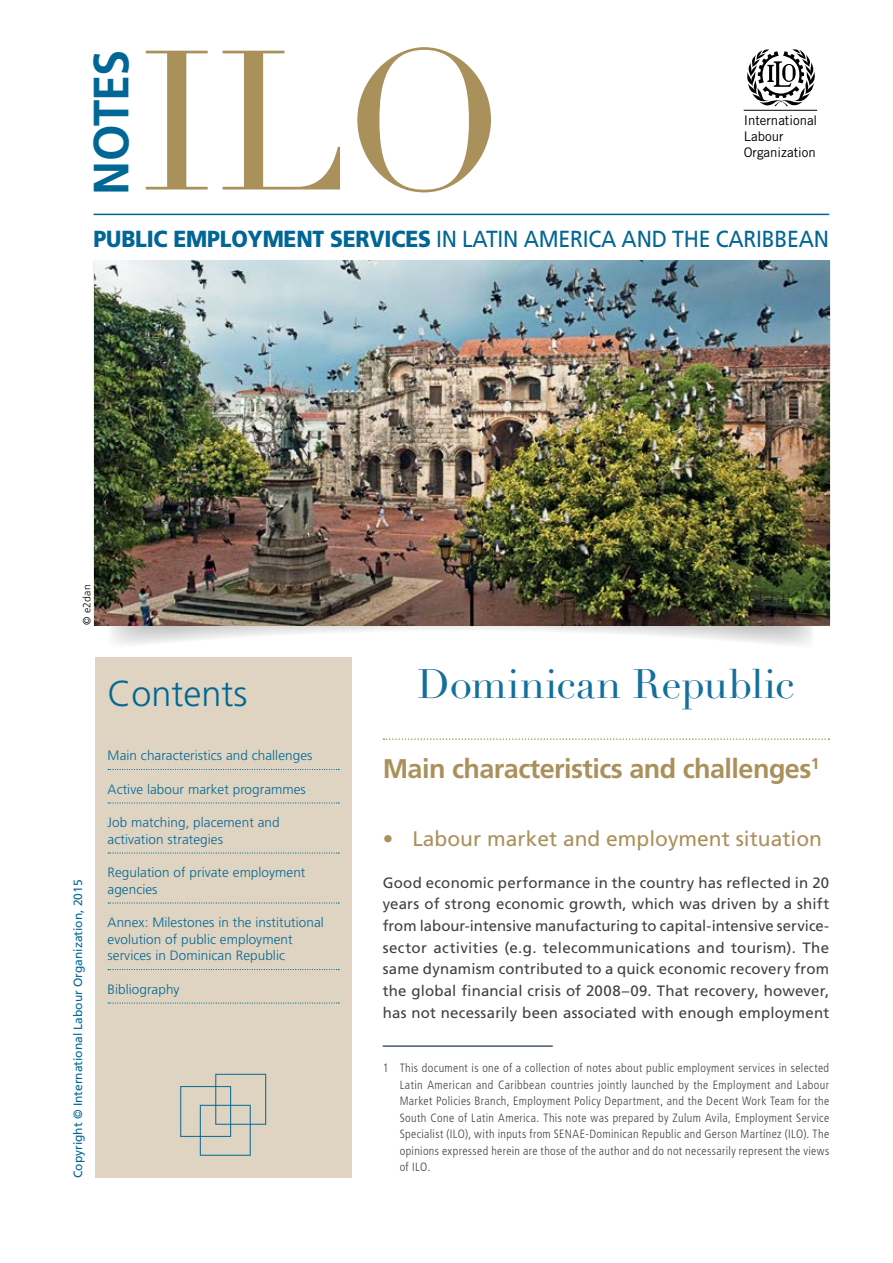
<style>
.page{position:relative;width:893px;height:1263px;background:#fff}
.page>*{position:absolute;margin:0;border:0;box-sizing:border-box;transform-origin:0 0}
.t1{font:195px "Didot LT Std";color:#aa915c}
.t2{font:700 49.5px "Frutiger LT Std";letter-spacing:-.02em;color:#006695;scale:.95 1}
.t3{font:40.5px "Didot LT Std";letter-spacing:-.005em;color:#156f9c}
.t4{font:300 36px "Frutiger LT Std";color:#006695}
.t5{font:700 27px "Frutiger LT Std";letter-spacing:-.02em;color:#aa915c}
.t6{font:23.25px "Frutiger LT Std";letter-spacing:-.01em;color:#006695;scale:.91 1}
.t7{font:21px "Frutiger LT Std";color:#aa915c}
.t8{font:15px/21.8px "Frutiger LT Std";letter-spacing:.015em;color:#414042;text-align:justify}
.t9{font:300 13.5px/16.5px "Frutiger LT Std";letter-spacing:.005em;color:#006695}
.t10{font:13.2px/16.4px "Trade Gothic LT Std";color:#000}
.t11{font:300 condensed 12px/16.5px "Frutiger LT Std";letter-spacing:.03em;color:#414042;text-align:justify}
.t12{font:12px "Frutiger LT Std";color:#006695}
.t13{font:300 10.5px "Frutiger LT Std";letter-spacing:.025em;color:#000}
.s1{font-weight:900}
</style>
<div class="page">
<div style="left:95px;top:657px;width:256px;height:521px;background:#dfd4c1"></div>
<svg style="left:108px;top:769px;width:231px;height:1px"></svg>
<svg style="left:108px;top:802px;width:231px;height:1px"></svg>
<svg style="left:108px;top:852px;width:231px;height:1px"></svg>
<svg style="left:108px;top:902px;width:231px;height:1px"></svg>
<svg style="left:108px;top:969px;width:231px;height:1px"></svg>
<svg style="left:108px;top:1002px;width:231px;height:2px"></svg>
<svg style="left:108px;top:625px;width:706px;height:20px"></svg>
<div style="left:180px;top:1086px;width:51px;height:51px;border:1px solid #006695"></div>
<div style="left:215px;top:1074px;width:51px;height:51px;border:1px solid #006695"></div>
<div style="left:200px;top:1105px;width:51px;height:51px;border:1px solid #006695"></div>
<hr style="left:383px;top:1045px;width:170px;height:2px;background:#082341">
<img style="left:94px;top:260px;width:735px;height:365px">
<svg style="left:383px;top:738px;width:446px;height:2px"></svg>
<hr style="left:94px;top:214px;width:735px;height:1px;background:#006695">
<svg style="left:747px;top:49px;width:68px;height:58px"></svg>
<hr style="left:744px;top:110px;width:73px;height:1px;background:#000">
<h2 class="t2" style="left:82px;top:195px;width:154px;rotate:-90deg">NOTES</h2>
<h1 class="t1" style="left:139px;top:6px;width:366px">ILO</h1>
<p class="t10" style="left:744px;top:112px;width:75px">International<br>Labour<br>Organization</p>
<h3 class="t6" style="left:94px;top:225px;width:810px"><span class="s1">PUBLIC EMPLOYMENT SERVICES</span> IN LATIN AMERICA AND THE CARIBBEAN</h3>
<p class="t13" style="left:81px;top:625px;width:42px;rotate:-90deg">© e2dan</p>
<p class="t12" style="left:71px;top:1178px;width:300px;rotate:-90deg">Copyright © International Labour Organization, 2015</p>
<h3 class="t4" style="left:108px;top:673px;width:142px">Contents</h3>
<p class="t9" style="left:108px;top:748px;width:206px">Main characteristics and challenges</p>
<p class="t9" style="left:108px;top:781px;width:200px">Active labour market programmes</p>
<p class="t9" style="left:108px;top:815px;width:174px">Job matching, placement and activation strategies</p>
<p class="t9" style="left:108px;top:865px;width:199px">Regulation of private employment agencies</p>
<p class="t9" style="left:108px;top:915px;width:218px">Annex: Milestones in the institutional evolution of public employment services in Dominican Republic</p>
<p class="t9" style="left:108px;top:981px;width:74px">Bibliography</p>
<h3 class="t3" style="left:417px;top:660px;width:379px">Dominican Republic</h3>
<h3 class="t5" style="left:383px;top:753px;width:438px">Main characteristics and challenges<sup>1</sup></h3>
<h3 class="t7" style="left:383px;top:826px;width:441px">• Labour market and employment situation</h3>
<p class="t8" style="left:383px;top:871px;width:448px">Good economic performance in the country has reflected in 20 years of strong economic growth, which was driven by a shift from labour-intensive manufacturing to capital-intensive service&shy;sector activities (e.g. telecommunications and tourism). The same dynamism contributed to a quick economic recovery from the global financial crisis of 2008–09. That recovery, however, has not necessarily been associated with enough employment</p>
<p class="t11" style="left:400px;top:1060px;width:431px;text-indent:-17px">1 This document is one of a collection of notes about public employment services in selected Latin American and Caribbean countries jointly launched by the Employment and Labour Market Policies Branch, Employment Policy Department, and the Decent Work Team for the South Cone of Latin America. This note was prepared by Zulum Avila, Employment Service Specialist (ILO), with inputs from SENAE-Dominican Republic and Gerson Martínez (ILO). The opinions expressed herein are those of the author and do not necessarily represent the views of ILO.</p>
</div>
